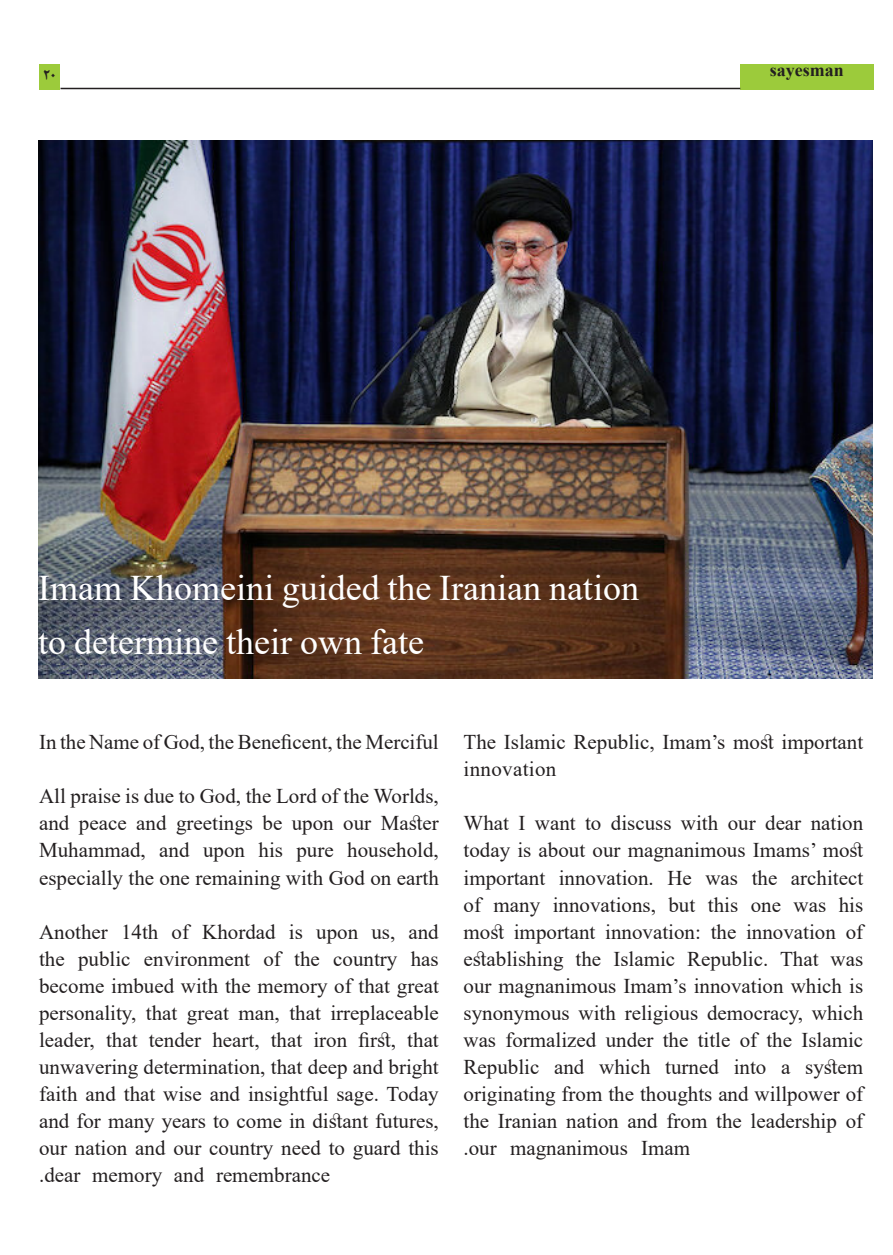
<style>
.page{position:relative;width:893px;height:1255px;background:#fff}
.page>*{position:absolute;margin:0;border:0;box-sizing:border-box;transform-origin:0 0}
.t1{font:36px/54px "Times New Roman";color:#fff}
.t2{font:21px/27px "Times New Roman";color:#231f20;text-align:justify}
.t3{font:700 18px "Times New Roman";color:#231f20}
.t4{font:700 15px "B Nazanin";color:#231f20}
</style>
<div class="page">
<div style="left:740px;top:64px;width:134px;height:25px;background:#9ccb3b"></div>
<div style="left:39px;top:64px;width:21px;height:25px;background:#9ccb3b"></div>
<hr style="left:61px;top:88px;width:679px;height:1px;background:#231f20">
<img style="left:38px;top:140px;width:835px;height:538px">
<p class="t4" style="left:43px;top:65px;width:14px">20</p>
<p class="t3" style="left:770px;top:57px;width:75px">sayesman</p>
<p class="t1" style="left:38px;top:560px;width:602px">Imam Khomeini guided the Iranian nation to determine their own fate</p>
<p class="t2" style="left:39px;top:728px;width:401px">In the Name of God, the Beneficent, the Merciful</p>
<p class="t2" style="left:39px;top:782px;width:401px">All praise is due to God, the Lord of the Worlds, and peace and greetings be upon our Master Muhammad, and upon his pure household, especially the one remaining with God on earth</p>
<p class="t2" style="left:39px;top:917px;width:401px">Another 14th of Khordad is upon us, and the public environment of the country has become imbued with the memory of that great personality, that great man, that irreplaceable leader, that tender heart, that iron first, that unwavering determination, that deep and bright faith and that wise and insightful sage. Today and for many years to come in distant futures, our nation and our country need to guard this .dear memory and remembrance</p>
<p class="t2" style="left:463px;top:728px;width:401px">The Islamic Republic, Imam’s most important innovation</p>
<p class="t2" style="left:463px;top:809px;width:401px">What I want to discuss with our dear nation today is about our magnanimous Imams’ most important innovation. He was the architect of many innovations, but this one was his most important innovation: the innovation of establishing the Islamic Republic. That was our magnanimous Imam’s innovation which is synonymous with religious democracy, which was formalized under the title of the Islamic Republic and which turned into a system originating from the thoughts and willpower of the Iranian nation and from the leadership of .our magnanimous Imam</p>
</div>
